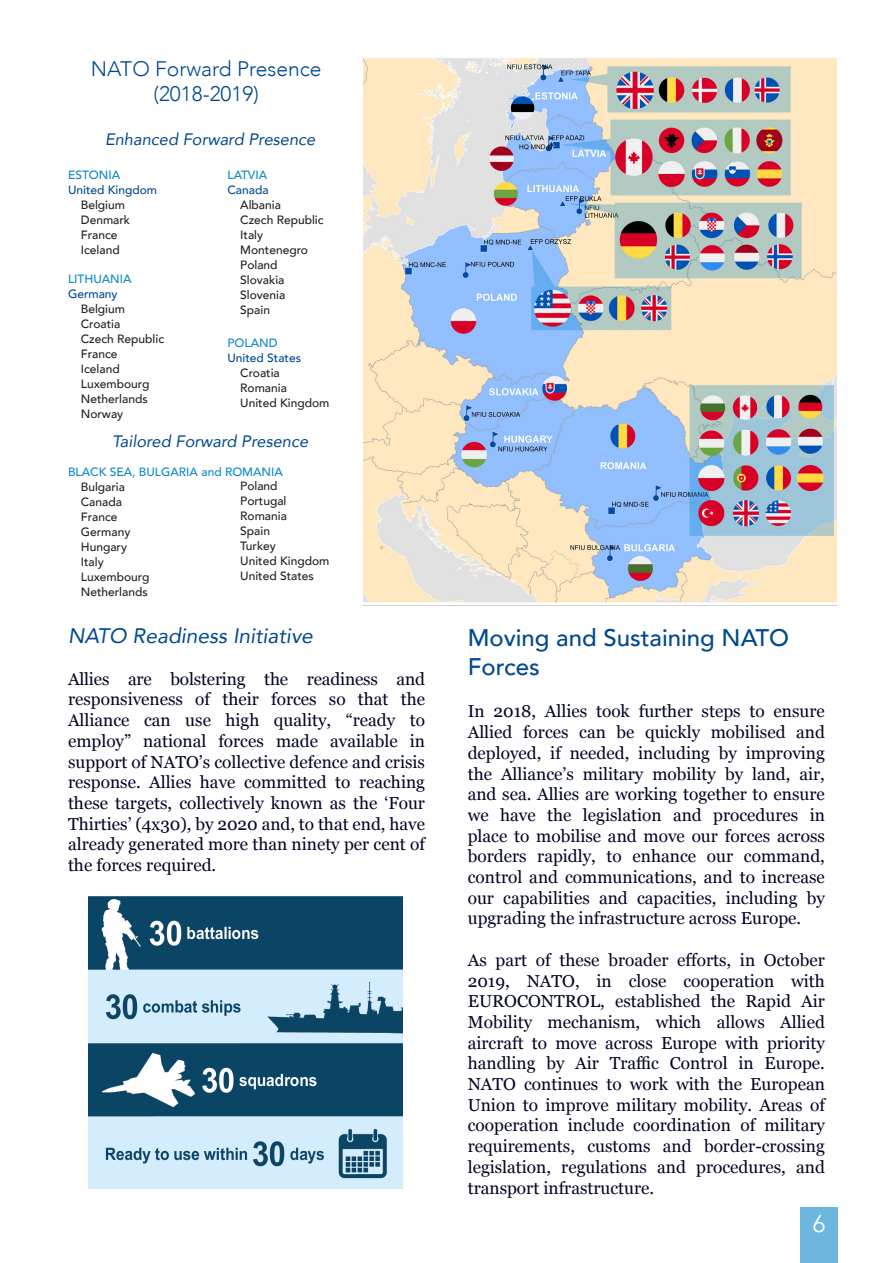
<style>
.page{position:relative;width:893px;height:1263px;background:#fff}
.page>*{position:absolute;margin:0;border:0;box-sizing:border-box;transform-origin:0 0}
.Headline_3{font:500 24px/28.8px "Avenir";color:#014990}
.t1{font:24px "Avenir";color:#fff}
.Chart_Title{font:300 21px "Avenir";color:#014990}
.Body_Text{font:italic 21px "Avenir";color:#014990}
.Body_Text-2{font:17.25px/20.7px "Georgia";color:#000424;text-align:justify}
.Chart_Title-2{font:italic 16.5px "Avenir";color:#014990}
.t2{font:500 12px "Avenir";color:#231f20}
.t3{font:500 12px "Avenir";color:#0c88cb}
.t4{font:500 12px "Avenir";color:#014990}
</style>
<div class="page">
<div style="left:800px;top:1208px;width:38px;height:55px;background:#6db7df"></div>
<img style="left:88px;top:896px;width:315px;height:293px">
<img style="left:364px;top:58px;width:473px;height:545px">
<p class="Chart_Title" style="left:91px;top:57px;width:232px">NATO Forward Presence</p>
<p class="Chart_Title" style="left:154px;top:82px;width:107px">(2018-2019)</p>
<p class="Chart_Title-2" style="left:105px;top:129px;width:212px">Enhanced Forward Presence</p>
<p class="t3" style="left:68px;top:164px;width:54px">ESTONIA</p>
<p class="t4" style="left:68px;top:179px;width:91px">United Kingdom</p>
<p class="t2" style="left:81px;top:194px;width:46px">Belgium</p>
<p class="t2" style="left:81px;top:209px;width:51px">Denmark</p>
<p class="t2" style="left:81px;top:224px;width:38px">France</p>
<p class="t2" style="left:81px;top:239px;width:40px">Iceland</p>
<p class="t3" style="left:68px;top:269px;width:65px">LITHUANIA</p>
<p class="t4" style="left:68px;top:284px;width:51px">Germany</p>
<p class="t2" style="left:81px;top:299px;width:46px">Belgium</p>
<p class="t2" style="left:81px;top:314px;width:41px">Croatia</p>
<p class="t2" style="left:81px;top:329px;width:85px">Czech Republic</p>
<p class="t2" style="left:81px;top:344px;width:38px">France</p>
<p class="t2" style="left:81px;top:359px;width:40px">Iceland</p>
<p class="t2" style="left:81px;top:374px;width:70px">Luxembourg</p>
<p class="t2" style="left:81px;top:389px;width:68px">Netherlands</p>
<p class="t2" style="left:81px;top:404px;width:44px">Norway</p>
<p class="t3" style="left:227px;top:164px;width:41px">LATVIA</p>
<p class="t4" style="left:227px;top:179px;width:43px">Canada</p>
<p class="t2" style="left:240px;top:194px;width:42px">Albania</p>
<p class="t2" style="left:240px;top:209px;width:85px">Czech Republic</p>
<p class="t2" style="left:240px;top:224px;width:24px">Italy</p>
<p class="t2" style="left:240px;top:239px;width:69px">Montenegro</p>
<p class="t2" style="left:240px;top:254px;width:39px">Poland</p>
<p class="t2" style="left:240px;top:269px;width:46px">Slovakia</p>
<p class="t2" style="left:240px;top:284px;width:47px">Slovenia</p>
<p class="t2" style="left:240px;top:299px;width:31px">Spain</p>
<p class="t3" style="left:227px;top:332px;width:52px">POLAND</p>
<p class="t4" style="left:227px;top:347px;width:75px">United States</p>
<p class="t2" style="left:240px;top:362px;width:41px">Croatia</p>
<p class="t2" style="left:240px;top:377px;width:48px">Romania</p>
<p class="t2" style="left:240px;top:392px;width:91px">United Kingdom</p>
<p class="Chart_Title-2" style="left:112px;top:431px;width:198px">Tailored Forward Presence</p>
<p class="t2" style="left:240px;top:476px;width:39px">Poland</p>
<p class="t2" style="left:240px;top:491px;width:48px">Portugal</p>
<p class="t2" style="left:240px;top:506px;width:48px">Romania</p>
<p class="t2" style="left:240px;top:521px;width:31px">Spain</p>
<p class="t2" style="left:240px;top:536px;width:37px">Turkey</p>
<p class="t2" style="left:240px;top:551px;width:91px">United Kingdom</p>
<p class="t2" style="left:240px;top:566px;width:75px">United States</p>
<p class="t3" style="left:68px;top:461px;width:216px">BLACK SEA, BULGARIA and ROMANIA</p>
<p class="t2" style="left:81px;top:476px;width:46px">Bulgaria</p>
<p class="t2" style="left:81px;top:491px;width:43px">Canada</p>
<p class="t2" style="left:81px;top:506px;width:38px">France</p>
<p class="t2" style="left:81px;top:521px;width:51px">Germany</p>
<p class="t2" style="left:81px;top:536px;width:48px">Hungary</p>
<p class="t2" style="left:81px;top:551px;width:24px">Italy</p>
<p class="t2" style="left:81px;top:566px;width:70px">Luxembourg</p>
<p class="t2" style="left:81px;top:581px;width:68px">Netherlands</p>
<p class="Body_Text" style="left:68px;top:623px;width:246px">NATO Readiness Initiative</p>
<p class="Body_Text-2" style="left:68px;top:668px;width:358px">Allies are bolstering the readiness and responsiveness of their forces so that the Alliance can use high quality, “ready to employ” national forces made available in support of NATO’s collective defence and crisis response. Allies have committed to reaching these targets, collectively known as the ‘Four Thirties’ (4x30), by 2020 and, to that end, have already generated more than ninety per cent of the forces required.</p>
<p class="Headline_3" style="left:468px;top:622px;width:323px">Moving and Sustaining NATO<br>Forces</p>
<p class="Body_Text-2" style="left:468px;top:700px;width:359px">In 2018, Allies took further steps to ensure Allied forces can be quickly mobilised and deployed, if needed, including by improving the Alliance’s military mobility by land, air, and sea. Allies are working together to ensure we have the legislation and procedures in place to mobilise and move our forces across borders rapidly, to enhance our command, control and communications, and to increase our capabilities and capacities, including by upgrading the infrastructure across Europe.</p>
<p class="Body_Text-2" style="left:468px;top:949px;width:359px">As part of these broader efforts, in October 2019, NATO, in close cooperation with EUROCONTROL, established the Rapid Air Mobility mechanism, which allows Allied aircraft to move across Europe with priority handling by Air Traffic Control in Europe.<br>NATO continues to work with the European Union to improve military mobility. Areas of cooperation include coordination of military requirements, customs and border-crossing legislation, regulations and procedures, and transport infrastructure.</p>
<h1 class="t1" style="left:812px;top:1209px;width:15px">6</h1>
</div>
